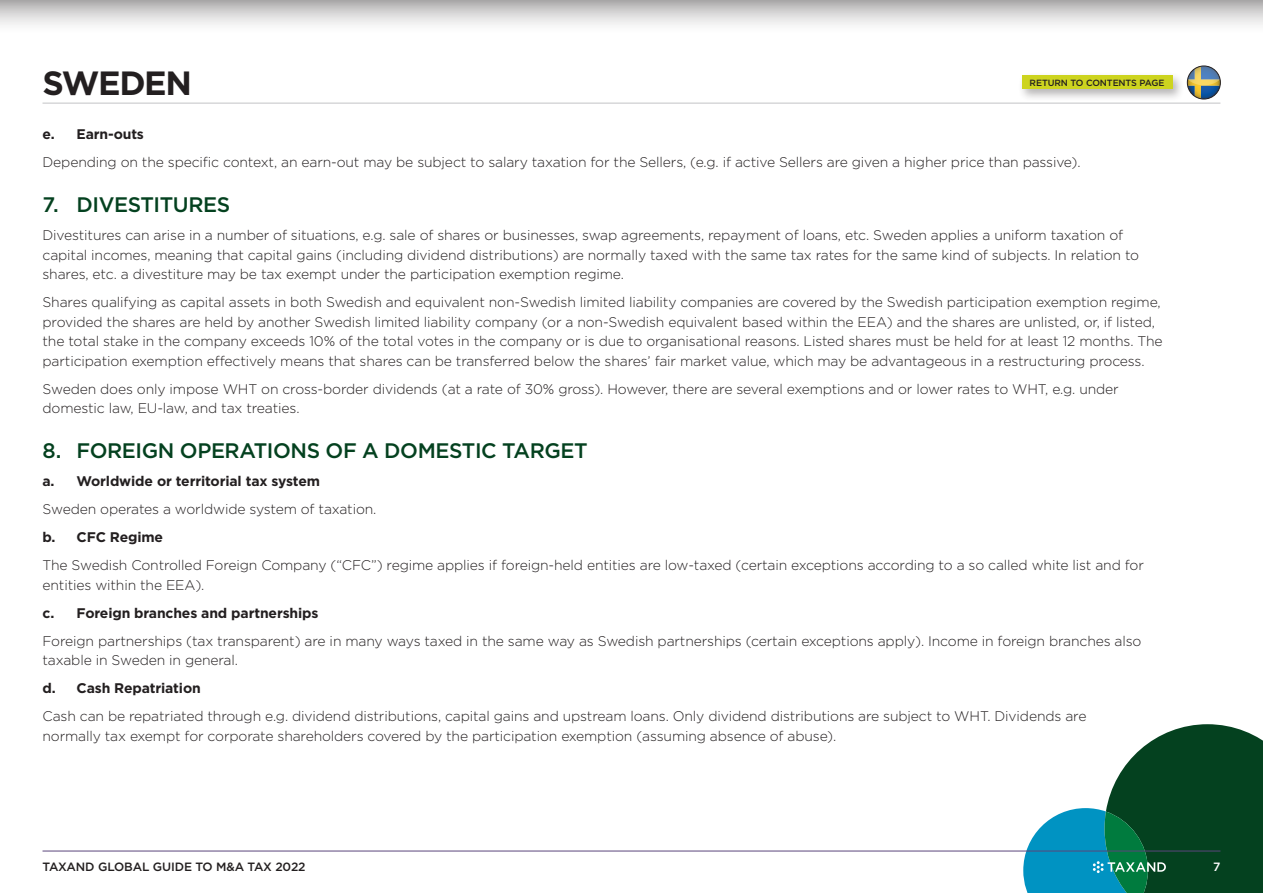
<style>
.page{position:relative;width:1263px;height:893px;background:#fff}
.page>*{position:absolute;margin:0;border:0;box-sizing:border-box;transform-origin:0 0}
.t1{font:700 33.6px "Gotham";letter-spacing:-.04em;color:#231f20}
.t2{font:500 21px "Gotham";letter-spacing:-.02em;color:#04411f}
.Body_Text{font:300 13.95px/19.5px "Gotham";letter-spacing:-.01em;color:#231f20}
.t3{font:700 13.95px "Gotham";letter-spacing:-.01em;color:#231f20}
.t4{font:500 12px "Gotham";letter-spacing:-.01em;color:#231f20}
.t5{font:500 12px "Gotham";color:#fff}
.t6{font:500 9px "Gotham";letter-spacing:-.01em;color:#231f20}
</style>
<div class="page">
<svg style="left:1023px;top:724px;width:240px;height:169px"></svg>
<svg style="left:0;top:0;width:1263px;height:25px;background:#d2d1d1"></svg>
<svg style="left:1186px;top:75px;width:35px;height:24px"></svg>
<img style="left:1188px;top:66px;width:31px;height:19px">
<div style="left:1187px;top:66px;width:33px;height:33px;border:1px solid #231f20;border-radius:50%"></div>
<hr style="left:43px;top:103px;width:1177px;height:1px;background:#c2c3c5">
<hr style="left:43px;top:851px;width:1177px;height:1px;background:#5b457b">
<div style="left:1018px;top:71px;width:166px;height:31px;background:#231f20;opacity:.33"></div>
<div style="left:1022px;top:75px;width:150px;height:14px;background:#cdd41f"></div>
<h1 class="t1" style="left:43px;top:61px;width:151px">Sweden</h1>
<p class="t6" style="left:1030px;top:77px;width:136px">RETURN TO CONTENTS PAGE</p>
<p class="t3" style="left:43px;top:125px;width:103px">e. Earn-outs</p>
<p class="Body_Text" style="left:43px;top:152px;width:1039px">Depending on the specific context, an earn-out may be subject to salary taxation for the Sellers, (e.g. if active Sellers are given a higher price than passive).</p>
<p class="t2" style="left:43px;top:191px;width:189px">7. DIVESTITURES</p>
<p class="Body_Text" style="left:43px;top:225px;width:1098px">Divestitures can arise in a number of situations, e.g. sale of shares or businesses, swap agreements, repayment of loans, etc. Sweden applies a uniform taxation of capital incomes, meaning that capital gains (including dividend distributions) are normally taxed with the same tax rates for the same kind of subjects. In relation to shares, etc. a divestiture may be tax exempt under the participation exemption regime.</p>
<p class="Body_Text" style="left:43px;top:292px;width:1121px">Shares qualifying as capital assets in both Swedish and equivalent non-Swedish limited liability companies are covered by the Swedish participation exemption regime, provided the shares are held by another Swedish limited liability company (or a non-Swedish equivalent based within the EEA) and the shares are unlisted, or, if listed, the total stake in the company exceeds 10% of the total votes in the company or is due to organisational reasons. Listed shares must be held for at least 12 months. The participation exemption effectively means that shares can be transferred below the shares’ fair market value, which may be advantageous in a restructuring process.</p>
<p class="Body_Text" style="left:43px;top:378px;width:1078px">Sweden does only impose WHT on cross-border dividends (at a rate of 30% gross). However, there are several exemptions and or lower rates to WHT, e.g. under domestic law, EU-law, and tax treaties.</p>
<p class="t2" style="left:43px;top:437px;width:547px">8. FOREIGN OPERATIONS OF A DOMESTIC TARGET</p>
<p class="t3" style="left:43px;top:472px;width:279px">a. Worldwide or territorial tax system</p>
<p class="Body_Text" style="left:43px;top:499px;width:335px">Sweden operates a worldwide system of taxation.</p>
<p class="t3" style="left:43px;top:528px;width:122px">b. CFC Regime</p>
<p class="Body_Text" style="left:43px;top:555px;width:1103px">The Swedish Controlled Foreign Company (“CFC”) regime applies if foreign-held entities are low-taxed (certain exceptions according to a so called white list and for entities within the EEA).</p>
<p class="t3" style="left:43px;top:604px;width:277px">c. Foreign branches and partnerships</p>
<p class="Body_Text" style="left:43px;top:631px;width:1100px">Foreign partnerships (tax transparent) are in many ways taxed in the same way as Swedish partnerships (certain exceptions apply). Income in foreign branches also taxable in Sweden in general.</p>
<p class="t3" style="left:43px;top:679px;width:160px">d. Cash Repatriation</p>
<p class="Body_Text" style="left:43px;top:706px;width:1045px">Cash can be repatriated through e.g. dividend distributions, capital gains and upstream loans. Only dividend distributions are subject to WHT. Dividends are normally tax exempt for corporate shareholders covered by the participation exemption (assuming absence of abuse).</p>
<p class="t4" style="left:43px;top:859px;width:265px">TAXAND GLOBAL GUIDE TO M&amp;A TAX 2022</p>
<p class="t5" style="left:1213px;top:859px;width:9px">7</p>
</div>
